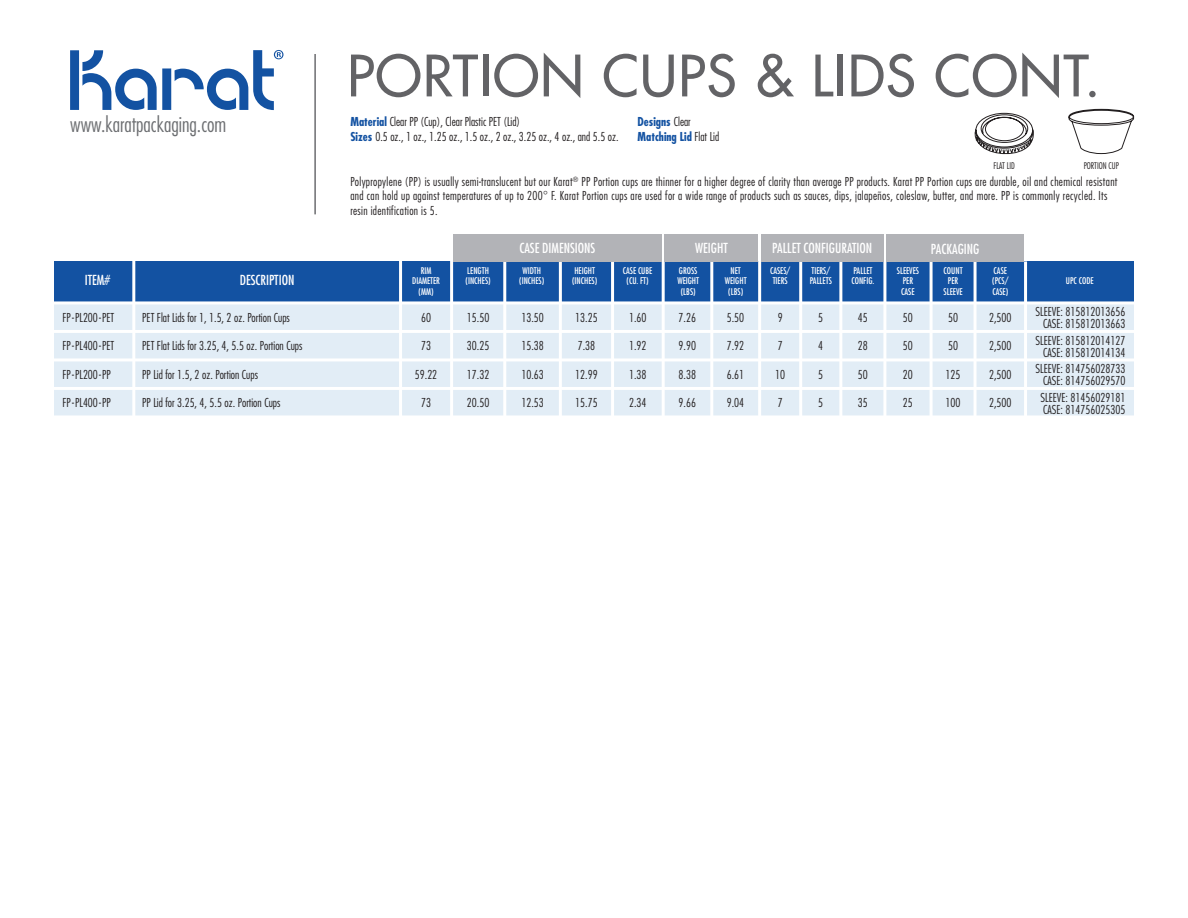
<style>
.page{position:relative;width:1188px;height:918px;background:#fff}
.page>*{position:absolute;margin:0;border:0;box-sizing:border-box;transform-origin:0 0}
.t1{font:500 55.5px "Futura Std";letter-spacing:.02em;color:#636366}
.t2{font:300 condensed 21px "Futura Std";color:#6d6f72}
.t3{font:condensed 13.5px "Futura Std";color:#fff}
.t4{font:300 condensed 12px "Futura Std";color:#231f20}
.t5{font:300 condensed 12px/14.4px "Futura Std";letter-spacing:.03em;color:#231f20}
.t6{font:700 condensed 12px "Futura Std";color:#1352a2}
.t7{font:300 condensed 12px "Futura Std";letter-spacing:.025em;color:#231f20}
.t8{font:condensed 9px/10.8px "Futura Std";color:#fff;text-align:center}
.t9{font:300 condensed 9px "Futura Std";color:#231f20}
.s1{font-weight:700;color:#1352a2}
.s2{font-weight:300;color:#231f20}
</style>
<div class="page">
<svg style="left:70px;top:50px;width:214px;height:60px"></svg>
<hr style="left:314px;top:54px;width:2px;height:160px;background:#6c6d70">
<div style="left:54px;top:261px;width:1080px;height:612px;background:#e2edf6"></div>
<div style="left:54px;top:261px;width:1080px;height:41px;background:#1352a2"></div>
<hr style="left:132px;top:261px;width:3px;height:612px;background:#fff">
<hr style="left:399px;top:261px;width:3px;height:612px;background:#fff">
<hr style="left:450px;top:261px;width:3px;height:612px;background:#fff">
<hr style="left:503px;top:261px;width:3px;height:612px;background:#fff">
<hr style="left:559px;top:261px;width:3px;height:612px;background:#fff">
<hr style="left:611px;top:261px;width:3px;height:612px;background:#fff">
<hr style="left:662px;top:261px;width:3px;height:612px;background:#fff">
<hr style="left:710px;top:261px;width:3px;height:612px;background:#fff">
<hr style="left:758px;top:261px;width:3px;height:612px;background:#fff">
<hr style="left:799px;top:261px;width:3px;height:612px;background:#fff">
<hr style="left:839px;top:261px;width:3px;height:612px;background:#fff">
<hr style="left:883px;top:261px;width:3px;height:612px;background:#fff">
<hr style="left:930px;top:261px;width:3px;height:612px;background:#fff">
<hr style="left:974px;top:261px;width:3px;height:612px;background:#fff">
<hr style="left:1024px;top:261px;width:3px;height:613px;background:#fff">
<hr style="left:47px;top:301px;width:1095px;height:3px;background:#fff">
<hr style="left:47px;top:330px;width:1095px;height:3px;background:#fff">
<hr style="left:47px;top:358px;width:1095px;height:3px;background:#fff">
<hr style="left:47px;top:387px;width:1095px;height:3px;background:#fff">
<hr style="left:47px;top:415px;width:1095px;height:3px;background:#fff">
<div style="left:453px;top:234px;width:209px;height:27px;background:#b2b3b7"></div>
<div style="left:761px;top:234px;width:122px;height:27px;background:#b2b3b7"></div>
<div style="left:886px;top:234px;width:138px;height:27px;background:#b2b3b7"></div>
<div style="left:665px;top:234px;width:93px;height:27px;background:#b2b3b7"></div>
<svg style="left:1068px;top:109px;width:66px;height:45px"></svg>
<svg style="left:974px;top:113px;width:60px;height:42px"></svg>
<div style="left:35px;top:417px;width:1118px;height:496px;background:#fff"></div>
<h2 class="t2" style="left:70px;top:112px;width:158px">www.karatpackaging.com</h2>
<p class="t1" style="left:347px;top:41px;width:755px">PORTION CUPS &amp; LIDS CONT.</p>
<p class="t4" style="left:350px;top:115px;width:171px"><span class="s1">Material</span> Clear PP (Cup), Clear Plastic PET (Lid)</p>
<p class="t4" style="left:350px;top:129px;width:270px"><span class="s1">Sizes</span> 0.5 oz., 1 oz., 1.25 oz., 1.5 oz., 2 oz., 3.25 oz., 4 oz., and 5.5 oz.</p>
<p class="t6" style="left:638px;top:114px;width:55px">Designs <span class="s2">Clear</span></p>
<p class="t6" style="left:638px;top:129px;width:83px">Matching Lid <span class="s2">Flat Lid</span></p>
<p class="t9" style="left:993px;top:161px;width:23px">FLAT LID</p>
<p class="t9" style="left:1084px;top:161px;width:37px">PORTION CUP</p>
<p class="t5" style="left:350px;top:174px;width:769px">Polypropylene (PP) is usually semi-translucent but our Karat<sup>®</sup> PP Portion cups are thinner for a higher degree of clarity than average PP products. Karat PP Portion cups are durable, oil and chemical resistant and can hold up against temperatures of up to 200° F. Karat Portion cups are used for a wide range of products such as sauces, dips, jalapeños, coleslaw, butter, and more. PP is commonly recycled. Its</p>
<p class="t7" style="left:350px;top:203px;width:89px">resin identification is 5.</p>
<p class="t3" style="left:519px;top:240px;width:78px">CASE DIMENSIONS</p>
<p class="t3" style="left:772px;top:240px;width:101px">PALLET CONFIGURATION</p>
<p class="t3" style="left:931px;top:240px;width:50px">PACKAGING</p>
<p class="t3" style="left:695px;top:240px;width:34px">WEIGHT</p>
<p class="t8" style="left:412px;top:265px;width:29px">RIM<br>DIAMETER (MM)</p>
<p class="t8" style="left:466px;top:265px;width:27px;text-align:left">LENGTH (INCHES)</p>
<p class="t8" style="left:519px;top:265px;width:27px">WIDTH (INCHES)</p>
<p class="t8" style="left:572px;top:265px;width:27px;text-align:left">HEIGHT (INCHES)</p>
<p class="t8" style="left:623px;top:265px;width:31px">CASE CUBE (CU. FT)</p>
<p class="t8" style="left:677px;top:265px;width:23px">GROSS<br>WEIGHT (LBS)</p>
<p class="t8" style="left:725px;top:265px;width:23px">NET<br>WEIGHT (LBS)</p>
<p class="t8" style="left:770px;top:265px;width:22px;text-align:left">CASES/<br>TIERS</p>
<p class="t8" style="left:810px;top:265px;width:24px;text-align:left">TIERS/<br>PALLETS</p>
<p class="t8" style="left:851px;top:265px;width:24px;text-align:left">PALLET<br>CONFIG.</p>
<p class="t8" style="left:897px;top:265px;width:24px">SLEEVES<br>PER<br>CASE</p>
<p class="t8" style="left:944px;top:265px;width:21px">COUNT<br>PER<br>SLEEVE</p>
<p class="t8" style="left:992px;top:265px;width:18px;text-align:left">CASE (PCS/<br>CASE)</p>
<p class="t3" style="left:85px;top:272px;width:27px">ITEM#</p>
<p class="t3" style="left:240px;top:272px;width:56px">DESCRIPTION</p>
<p class="t8" style="left:1066px;top:276px;width:29px">UPC CODE</p>
<p class="t4" style="left:62px;top:310px;width:53px">FP-PL200-PET</p>
<p class="t4" style="left:142px;top:310px;width:149px">PET Flat Lids for 1, 1.5, 2 oz. Portion Cups</p>
<p class="t4" style="left:421px;top:310px;width:11px">60</p>
<p class="t4" style="left:467px;top:310px;width:24px">15.50</p>
<p class="t4" style="left:521px;top:310px;width:24px">13.50</p>
<p class="t4" style="left:575px;top:310px;width:24px">13.25</p>
<p class="t4" style="left:629px;top:310px;width:19px">1.60</p>
<p class="t4" style="left:679px;top:310px;width:19px">7.26</p>
<p class="t4" style="left:727px;top:310px;width:19px">5.50</p>
<p class="t4" style="left:778px;top:310px;width:6px">9</p>
<p class="t4" style="left:818px;top:310px;width:6px">5</p>
<p class="t4" style="left:858px;top:310px;width:11px">45</p>
<p class="t4" style="left:903px;top:310px;width:11px">50</p>
<p class="t4" style="left:948px;top:310px;width:11px">50</p>
<p class="t4" style="left:989px;top:310px;width:24px">2,500</p>
<p class="t4" style="left:1036px;top:305px;width:91px">SLEEVE: 815812013656</p>
<p class="t4" style="left:1043px;top:317px;width:84px">CASE: 815812013663</p>
<p class="t4" style="left:62px;top:339px;width:53px">FP-PL400-PET</p>
<p class="t4" style="left:142px;top:339px;width:162px">PET Flat Lids for 3.25, 4, 5.5 oz. Portion Cups</p>
<p class="t4" style="left:421px;top:339px;width:11px">73</p>
<p class="t4" style="left:467px;top:339px;width:24px">30.25</p>
<p class="t4" style="left:521px;top:339px;width:24px">15.38</p>
<p class="t4" style="left:578px;top:339px;width:19px">7.38</p>
<p class="t4" style="left:629px;top:339px;width:19px">1.92</p>
<p class="t4" style="left:679px;top:339px;width:19px">9.90</p>
<p class="t4" style="left:727px;top:339px;width:19px">7.92</p>
<p class="t4" style="left:778px;top:339px;width:6px">7</p>
<p class="t4" style="left:818px;top:339px;width:6px">4</p>
<p class="t4" style="left:858px;top:339px;width:11px">28</p>
<p class="t4" style="left:903px;top:339px;width:11px">50</p>
<p class="t4" style="left:948px;top:339px;width:11px">50</p>
<p class="t4" style="left:989px;top:339px;width:24px">2,500</p>
<p class="t4" style="left:1036px;top:333px;width:91px">SLEEVE: 815812014127</p>
<p class="t4" style="left:1043px;top:345px;width:84px">CASE: 815812014134</p>
<p class="t4" style="left:62px;top:367px;width:50px">FP-PL200-PP</p>
<p class="t4" style="left:142px;top:367px;width:117px">PP Lid for 1.5, 2 oz. Portion Cups</p>
<p class="t4" style="left:415px;top:367px;width:24px">59.22</p>
<p class="t4" style="left:467px;top:367px;width:24px">17.32</p>
<p class="t4" style="left:521px;top:367px;width:24px">10.63</p>
<p class="t4" style="left:575px;top:367px;width:24px">12.99</p>
<p class="t4" style="left:629px;top:367px;width:19px">1.38</p>
<p class="t4" style="left:679px;top:367px;width:19px">8.38</p>
<p class="t4" style="left:727px;top:367px;width:19px">6.61</p>
<p class="t4" style="left:775px;top:367px;width:11px">10</p>
<p class="t4" style="left:818px;top:367px;width:6px">5</p>
<p class="t4" style="left:858px;top:367px;width:11px">50</p>
<p class="t4" style="left:903px;top:367px;width:11px">20</p>
<p class="t4" style="left:946px;top:367px;width:16px">125</p>
<p class="t4" style="left:989px;top:367px;width:24px">2,500</p>
<p class="t4" style="left:1036px;top:362px;width:91px">SLEEVE: 814756028733</p>
<p class="t4" style="left:1043px;top:374px;width:84px">CASE: 814756029570</p>
<p class="t4" style="left:62px;top:396px;width:50px">FP-PL400-PP</p>
<p class="t4" style="left:142px;top:396px;width:140px">PP Lid for 3.25, 4, 5.5 oz. Portion Cups</p>
<p class="t4" style="left:421px;top:396px;width:11px">73</p>
<p class="t4" style="left:467px;top:396px;width:24px">20.50</p>
<p class="t4" style="left:521px;top:396px;width:24px">12.53</p>
<p class="t4" style="left:575px;top:396px;width:24px">15.75</p>
<p class="t4" style="left:629px;top:396px;width:19px">2.34</p>
<p class="t4" style="left:679px;top:396px;width:19px">9.66</p>
<p class="t4" style="left:727px;top:396px;width:19px">9.04</p>
<p class="t4" style="left:778px;top:396px;width:6px">7</p>
<p class="t4" style="left:818px;top:396px;width:6px">5</p>
<p class="t4" style="left:858px;top:396px;width:11px">35</p>
<p class="t4" style="left:903px;top:396px;width:11px">25</p>
<p class="t4" style="left:946px;top:396px;width:16px">100</p>
<p class="t4" style="left:989px;top:396px;width:24px">2,500</p>
<p class="t4" style="left:1041px;top:390px;width:86px">SLEEVE: 81456029181</p>
<p class="t4" style="left:1043px;top:402px;width:84px">CASE: 814756025305</p>
</div>
